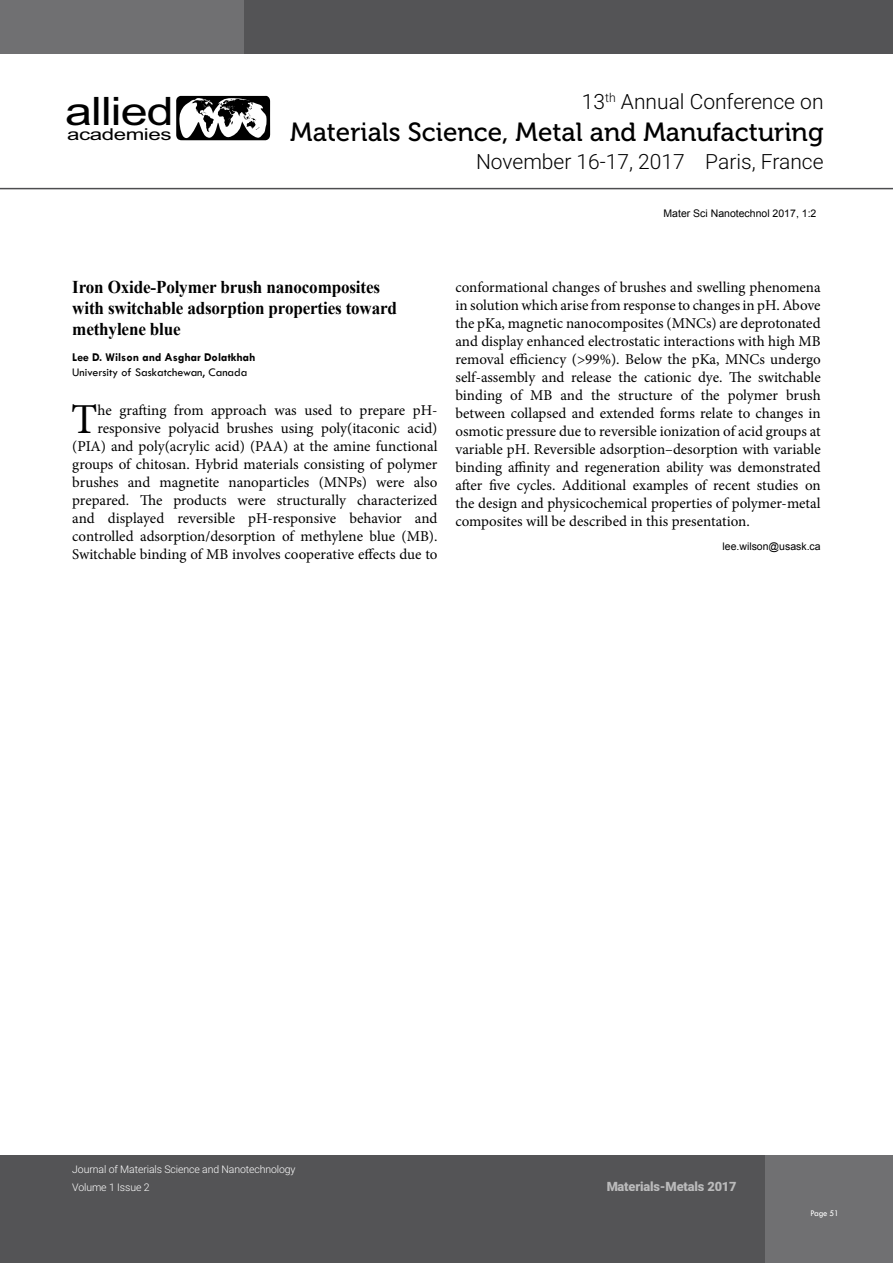
<style>
.page{position:relative;width:893px;height:1263px;background:#fff}
.page>*{position:absolute;margin:0;border:0;box-sizing:border-box;transform-origin:0 0}
.t1{font:42.75px "Minion Pro";color:#000}
.t2{font:39.15px "Arial";letter-spacing:-.02em;color:#000;scale:1.24 1}
.t3{font:26.1px "Museo 500";color:#000}
.t4{font:300 21px "Roboto";color:#000}
.t5{font:700 18px/21px "Times New Roman";letter-spacing:-.01em;color:#000;scale:.95 1}
.t6{font:16.35px "Arial";letter-spacing:-.02em;color:#000;scale:1.36 1}
.t7{font:15px/18px "Minion Pro";color:#000;text-align:right}
.t8{font:900 12.75px "Roboto";letter-spacing:-.01em;color:#fff}
.t9{font:12px "Tw Cen";color:#000}
.t10{font:700 12px "Tw Cen";color:#000}
.t11{font:300 10.5px/17.4px "Roboto";letter-spacing:-.01em;color:#fff}
.t12{font:10.5px "Arial";color:#000}
.t13{font:9px "Tw Cen";letter-spacing:-.02em;color:#fff;scale:.95 1}
</style>
<div class="page">
<svg style="left:176px;top:96px;width:94px;height:44px"></svg>
<svg style="left:0;top:1155px;width:893px;height:108px;background:#58585a"></svg>
<svg style="left:0;top:0;width:893px;height:54px;background:#5b5b5d"></svg>
<hr style="left:0;top:188px;width:893px;height:1px;background:#4d4d4f">
<h2 class="t2" style="left:65px;top:85px;width:89px">allied</h2>
<p class="t6" style="left:67px;top:123px;width:78px">academies</p>
<h3 class="t4" style="left:582px;top:86px;width:243px">13<sup>th</sup> Annual Conference on</h3>
<h3 class="t3" style="left:290px;top:118px;width:535px">Materials Science, Metal and Manufacturing</h3>
<h3 class="t4" style="left:476px;top:146px;width:349px">November 16-17, 2017 Paris, France</h3>
<p class="t12" style="left:663px;top:206px;width:154px">Mater Sci Nanotechnol 2017, 1:2</p>
<p class="t5" style="left:72px;top:276px;width:343px">Iron Oxide-Polymer brush nanocomposites with switchable adsorption properties toward methylene blue</p>
<p class="t10" style="left:72px;top:350px;width:185px">Lee D. Wilson and Asghar Dolatkhah</p>
<p class="t9" style="left:72px;top:365px;width:177px">University of Saskatchewan, Canada</p>
<h1 class="t1" style="left:71px;top:391px;width:28px">T</h1>
<p class="t7" style="left:72px;top:401px;width:367px">he grafting from approach was used to prepare pH&shy;responsive polyacid brushes using poly(itaconic acid) (PIA) and poly(acrylic acid) (PAA) at the amine functional groups of chitosan. Hybrid materials consisting of polymer brushes and magnetite nanoparticles (MNPs) were also prepared. The products were structurally characterized and displayed reversible pH-responsive behavior and controlled adsorption/desorption of methylene blue (MB).<br>Switchable binding of MB involves cooperative effects due to</p>
<p class="t7" style="left:455px;top:278px;width:367px;text-align:justify">conformational changes of brushes and swelling phenomena in solution which arise from response to changes in pH. Above the pKa, magnetic nanocomposites (MNCs) are deprotonated and display enhanced electrostatic interactions with high MB removal efficiency (&gt;99%). Below the pKa, MNCs undergo self-assembly and release the cationic dye. The switchable binding of MB and the structure of the polymer brush between collapsed and extended forms relate to changes in osmotic pressure due to reversible ionization of acid groups at variable pH. Reversible adsorption–desorption with variable binding affinity and regeneration ability was demonstrated after five cycles. Additional examples of recent studies on the design and physicochemical properties of polymer-metal composites will be described in this presentation.</p>
<p class="t12" style="left:722px;top:539px;width:100px">lee.wilson@usask.ca</p>
<p class="t11" style="left:72px;top:1161px;width:225px">Journal of Materials Science and Nanotechnology<br>Volume 1 Issue 2</p>
<p class="t8" style="left:606px;top:1177px;width:132px">Materials-Metals 2017</p>
<p class="t13" style="left:810px;top:1207px;width:32px">Page 51</p>
</div>
